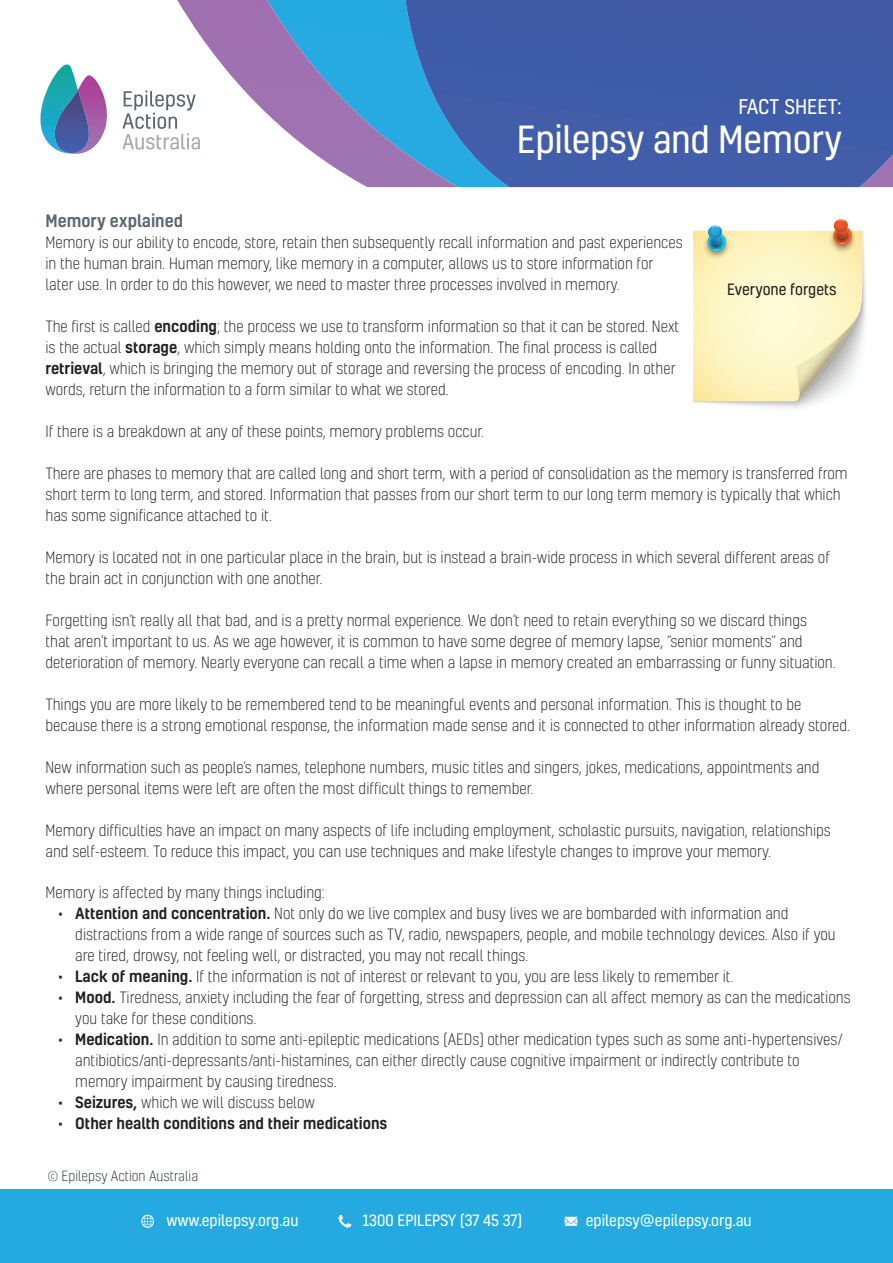
<style>
.page{position:relative;width:893px;height:1263px;background:#fff}
.page>*{position:absolute;margin:0;border:0;box-sizing:border-box;transform-origin:0 0}
.t1{font:36px "Kelson";letter-spacing:-.01em;color:#fff}
.t2{font:19.5px "Kelson";letter-spacing:-.015em;color:#fff}
.Body_Copy{font:500 16.5px "Kelson";color:#5c6771}
.Body_Copy-2{font:300 15px/21px "Kelson";color:#231f20}
.t3{font:15px "Kelson";color:#fff}
.t4{font:500 15px "Kelson";color:#231f20}
.t5{font:15px "Kelson";color:#231f20}
.t6{font:300 13.5px "Kelson";color:#29333d}
.s1{font-weight:500}
</style>
<div class="page">
<div style="left:0;top:1190px;width:893px;height:73px;background:#24aae1"></div>
<svg style="left:141px;top:1215px;width:13px;height:13px"></svg>
<svg style="left:565px;top:1217px;width:12px;height:9px"></svg>
<svg style="left:338px;top:1215px;width:13px;height:12px"></svg>
<div style="left:617px;top:0;width:276px;height:187px;background:#405ba8"></div>
<img style="left:191px;top:0;width:426px;height:187px">
<svg style="left:40px;top:64px;width:67px;height:90px"></svg>
<img style="left:54px;top:90px;width:36px;height:63px">
<svg style="left:122px;top:91px;width:78px;height:59px"></svg>
<svg style="left:693px;top:224px;width:173px;height:184px;background:#f4eec7"></svg>
<img style="left:834px;top:219px;width:14px;height:13px">
<p class="t2" style="left:738px;top:93px;width:105px">FACT SHEET:</p>
<p class="t1" style="left:517px;top:115px;width:327px">Epilepsy and Memory</p>
<p class="Body_Copy" style="left:46px;top:210px;width:139px">Memory explained</p>
<p class="Body_Copy-2" style="left:46px;top:232px;width:639px">Memory is our ability to encode, store, retain then subsequently recall information and past experiences in the human brain. Human memory, like memory in a computer, allows us to store information for later use. In order to do this however, we need to master three processes involved in memory.</p>
<p class="Body_Copy-2" style="left:46px;top:316px;width:635px">The first is called <span class="s1">encoding</span>; the process we use to transform information so that it can be stored. Next is the actual <span class="s1">storage</span>, which simply means holding onto the information. The final process is called <span class="s1">retrieval</span>, which is bringing the memory out of storage and reversing the process of encoding. In other words, return the information to a form similar to what we stored.</p>
<p class="Body_Copy-2" style="left:46px;top:421px;width:440px">If there is a breakdown at any of these points, memory problems occur.</p>
<p class="Body_Copy-2" style="left:46px;top:463px;width:804px">There are phases to memory that are called long and short term, with a period of consolidation as the memory is transferred from short term to long term, and stored. Information that passes from our short term to our long term memory is typically that which has some significance attached to it.</p>
<p class="Body_Copy-2" style="left:46px;top:547px;width:786px">Memory is located not in one particular place in the brain, but is instead a brain-wide process in which several different areas of the brain act in conjunction with one another.</p>
<p class="Body_Copy-2" style="left:46px;top:610px;width:792px">Forgetting isn’t really all that bad, and is a pretty normal experience. We don’t need to retain everything so we discard things<br>that aren’t important to us. As we age however, it is common to have some degree of memory lapse, “senior moments” and deterioration of memory. Nearly everyone can recall a time when a lapse in memory created an embarrassing or funny situation.</p>
<p class="Body_Copy-2" style="left:46px;top:694px;width:806px">Things you are more likely to be remembered tend to be meaningful events and personal information. This is thought to be because there is a strong emotional response, the information made sense and it is connected to other information already stored.</p>
<p class="Body_Copy-2" style="left:46px;top:757px;width:775px">New information such as people’s names, telephone numbers, music titles and singers, jokes, medications, appointments and where personal items were left are often the most difficult things to remember.</p>
<p class="Body_Copy-2" style="left:46px;top:820px;width:787px">Memory difficulties have an impact on many aspects of life including employment, scholastic pursuits, navigation, relationships and self-esteem. To reduce this impact, you can use techniques and make lifestyle changes to improve your memory.</p>
<p class="Body_Copy-2" style="left:46px;top:881px;width:281px">Memory is affected by many things including:</p>
<p class="Body_Copy-2" style="left:75px;top:902px;width:762px;text-indent:-17px"><span class="s1">• Attention and concentration.</span> Not only do we live complex and busy lives we are bombarded with information and distractions from a wide range of sources such as TV, radio, newspapers, people, and mobile technology devices. Also if you are tired, drowsy, not feeling well, or distracted, you may not recall things.</p>
<p class="Body_Copy-2" style="left:58px;top:965px;width:677px"><span class="s1">• Lack of meaning.</span> If the information is not of interest or relevant to you, you are less likely to remember it.</p>
<p class="Body_Copy-2" style="left:75px;top:986px;width:777px;text-indent:-17px"><span class="s1">• Mood.</span> Tiredness, anxiety including the fear of forgetting, stress and depression can all affect memory as can the medications you take for these conditions.</p>
<p class="Body_Copy-2" style="left:75px;top:1028px;width:769px;text-indent:-17px"><span class="s1">• Medication.</span> In addition to some anti-epileptic medications (AEDs) other medication types such as some anti-hypertensives/ antibiotics/anti-depressants/anti-histamines, can either directly cause cognitive impairment or indirectly contribute to memory impairment by causing tiredness.</p>
<p class="Body_Copy-2" style="left:58px;top:1091px;width:258px"><span class="s1">• Seizures,</span> which we will discuss below</p>
<p class="t4" style="left:58px;top:1113px;width:331px">• Other health conditions and their medications</p>
<p class="t5" style="left:727px;top:280px;width:111px">Everyone forgets</p>
<p class="t6" style="left:48px;top:1167px;width:152px">© Epilepsy Action Australia</p>
<p class="t3" style="left:167px;top:1211px;width:134px">www.epilepsy.org.au</p>
<p class="t3" style="left:362px;top:1211px;width:161px">1300 EPILEPSY (37 45 37)</p>
<p class="t3" style="left:586px;top:1211px;width:167px">epilepsy@epilepsy.org.au</p>
</div>
